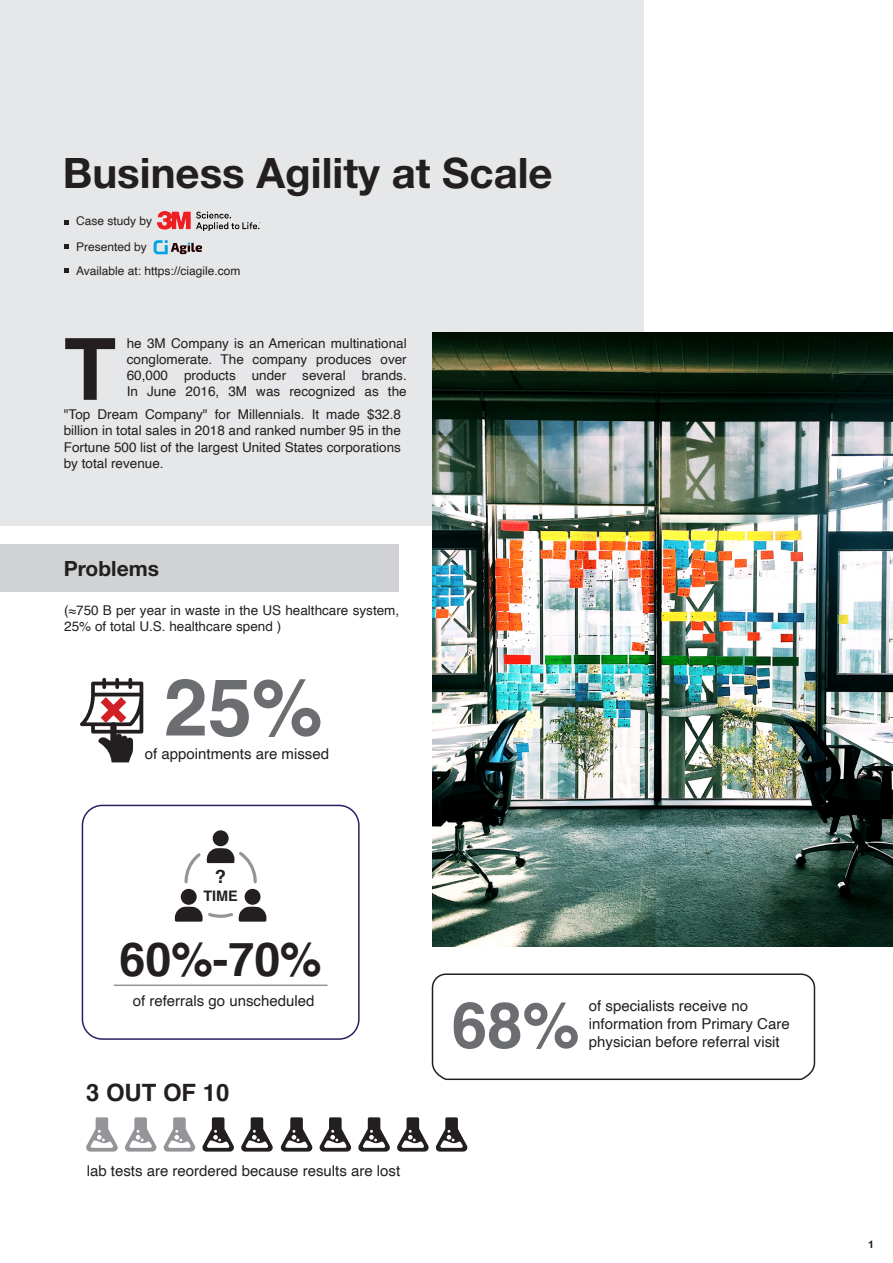
<style>
.page{position:relative;width:893px;height:1263px;background:#fff}
.page>*{position:absolute;margin:0;border:0;box-sizing:border-box;transform-origin:0 0}
.t1{font:700 85.65px "Helvetica";color:#231f20}
.t2{font:700 79.5px "Helvetica";color:#6c6d70}
.t3{font:700 63.9px "Helvetica";color:#6c6d70}
.t4{font:700 46.65px "Helvetica";color:#231f20}
.t5{font:700 42px "Helvetica Neue LT Std";color:#231f20}
.t6{font:700 23.85px "Helvetica";color:#231f20}
.t7{font:700 21px "Helvetica Neue LT Std";color:#231f20}
.t8{font:700 18.6px "Helvetica";color:#231f20}
.t9{font:15px/18px "Helvetica";color:#231f20}
.t10{font:700 14.4px "Helvetica";color:#231f20}
.t11{font:13.5px/16.2px "Helvetica";color:#231f20;text-align:justify}
.t12{font:12px/24.2px "Helvetica";color:#231f20}
.t13{font:700 10.5px "Helvetica Neue LT Std";color:#231f20}
</style>
<div class="page">
<div style="left:0;top:544px;width:398px;height:47px;background:#d1d2d4"></div>
<div style="left:0;top:0;width:643px;height:525px;background:#e6e7e9"></div>
<svg style="left:80px;top:678px;width:63px;height:84px"></svg>
<svg style="left:86px;top:1117px;width:32px;height:34px"></svg>
<svg style="left:125px;top:1117px;width:32px;height:34px"></svg>
<svg style="left:163px;top:1117px;width:32px;height:34px"></svg>
<svg style="left:202px;top:1117px;width:32px;height:34px"></svg>
<svg style="left:241px;top:1117px;width:32px;height:34px"></svg>
<svg style="left:281px;top:1117px;width:31px;height:34px"></svg>
<svg style="left:319px;top:1117px;width:32px;height:34px"></svg>
<svg style="left:358px;top:1117px;width:32px;height:34px"></svg>
<svg style="left:397px;top:1117px;width:32px;height:34px"></svg>
<svg style="left:436px;top:1117px;width:31px;height:34px"></svg>
<svg style="left:431px;top:973px;width:385px;height:108px"></svg>
<hr style="left:114px;top:984px;width:213px;height:2px;background:#939598">
<div style="left:181px;top:889px;width:16px;height:16px;background:#231f20;border-radius:50%"></div>
<div style="left:245px;top:889px;width:16px;height:16px;background:#231f20;border-radius:50%"></div>
<div style="left:213px;top:830px;width:16px;height:16px;background:#231f20;border-radius:50%"></div>
<svg style="left:184px;top:848px;width:73px;height:35px"></svg>
<svg style="left:175px;top:907px;width:91px;height:15px"></svg>
<div style="left:82px;top:805px;width:278px;height:235px;border:2px solid #252161;border-radius:20px"></div>
<svg style="left:154px;top:240px;width:48px;height:14px"></svg>
<svg style="left:64px;top:220px;width:5px;height:4px"></svg>
<svg style="left:64px;top:244px;width:5px;height:5px"></svg>
<svg style="left:64px;top:268px;width:5px;height:5px"></svg>
<img style="left:158px;top:212px;width:103px;height:19px">
<img style="left:432px;top:333px;width:461px;height:614px">
<h3 class="t5" style="left:63px;top:147px;width:491px">Business Agility at Scale</h3>
<p class="t12" style="left:76px;top:210px;width:78px">Case study by</p>
<p class="t12" style="left:76px;top:235px;width:166px">Presented by<br>Available at: https://ciagile.com</p>
<p class="t11" style="left:127px;top:335px;width:281px">he 3M Company is an American multinational conglomerate. The company produces over 60,000 products under several brands.<br>In June 2016, 3M was recognized as the</p>
<h1 class="t1" style="left:64px;top:300px;width:54px">T</h1>
<p class="t11" style="left:64px;top:407px;width:339px">"Top Dream Company" for Millennials. It made $32.8 billion in total sales in 2018 and ranked number 95 in the Fortune 500 list of the largest United States corporations by total revenue.</p>
<h3 class="t7" style="left:64px;top:555px;width:97px">Problems</h3>
<p class="t11" style="left:64px;top:603px;width:336px">(≈750 B per year in waste in the US healthcare system,<br>25% of total U.S. healthcare spend )</p>
<h2 class="t2" style="left:164px;top:643px;width:160px">25%</h2>
<p class="t9" style="left:145px;top:745px;width:186px">of appointments are missed</p>
<h3 class="t8" style="left:215px;top:862px;width:13px">?</h3>
<p class="t10" style="left:203px;top:884px;width:36px">TIME</p>
<h3 class="t4" style="left:119px;top:922px;width:204px">60%-70%</h3>
<p class="t9" style="left:133px;top:992px;width:183px">of referrals go unscheduled</p>
<h3 class="t6" style="left:86px;top:1073px;width:145px">3 OUT OF 10</h3>
<p class="t9" style="left:87px;top:1162px;width:315px">lab tests are reordered because results are lost</p>
<h3 class="t3" style="left:452px;top:974px;width:129px">68%</h3>
<p class="t9" style="left:589px;top:998px;width:202px">of specialists receive no information from Primary Care physician before referral visit</p>
<p class="t13" style="left:868px;top:1238px;width:7px">1</p>
</div>
